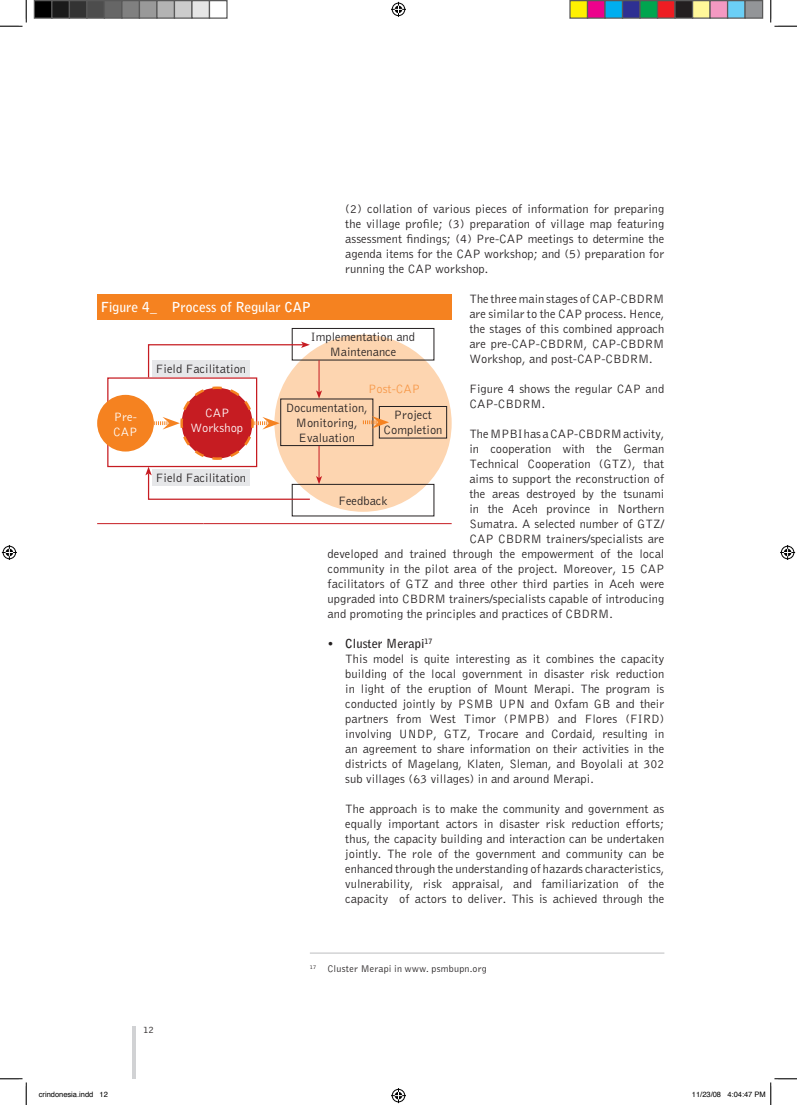
<style>
.page{position:relative;width:797px;height:1105px;background:#fff}
.page>*{position:absolute;margin:0;border:0;box-sizing:border-box;transform-origin:0 0}
.t1{font:700 13.75px "Bell Gothic";letter-spacing:-.005em;color:#fff}
.t2{font:300 12.5px/15px "Bell Gothic";color:#231f20;text-align:justify}
.t3{font:300 12.5px/15px "Bell Gothic";color:#fff}
.t4{font:300 12.5px "Bell Gothic";color:#f79848}
.t5{font:300 10px "Bell Gothic";letter-spacing:.02em;color:#231f20}
.t6{font:7.5px "Helvetica";color:#000}
.s1{font-weight:700}
</style>
<div class="page">
<hr style="left:133px;top:1025px;width:3px;height:54px;background:#d1d2d4">
<hr style="left:310px;top:953px;width:354px;height:1px;background:#bcbdc0">
<div style="left:274px;top:335px;width:177px;height:177px;background:#fdd5b0;border-radius:50%"></div>
<div style="left:292px;top:484px;width:142px;height:32px;border:1px solid #231f20"></div>
<div style="left:292px;top:328px;width:142px;height:32px;border:1px solid #231f20"></div>
<div style="left:107px;top:377px;width:150px;height:90px;border:1px solid #c61c22"></div>
<div style="left:281px;top:399px;width:92px;height:47px;border:1px solid #231f20"></div>
<div style="left:97px;top:294px;width:354px;height:25px;background:#f58220"></div>
<hr style="left:318px;top:446px;width:1px;height:32px;background:#c61c22">
<div style="left:97px;top:395px;width:57px;height:56px;background:#f58220;border-radius:50%"></div>
<div style="left:379px;top:406px;width:67px;height:32px;border:1px solid #231f20"></div>
<svg style="left:147px;top:342px;width:163px;height:37px"></svg>
<svg style="left:145px;top:467px;width:177px;height:33px"></svg>
<svg style="left:154px;top:385px;width:126px;height:76px"></svg>
<svg style="left:363px;top:416px;width:26px;height:13px"></svg>
<hr style="left:318px;top:360px;width:1px;height:32px;background:#c61c22">
<svg style="left:316px;top:390px;width:6px;height:9px"></svg>
<hr style="left:97px;top:523px;width:106px;height:1px;background:#c61c22">
<hr style="left:203px;top:523px;width:248px;height:1px;background:#c61c22">
<svg style="left:0;top:0;width:27px;height:27px"></svg>
<svg style="left:0;top:1078px;width:27px;height:27px"></svg>
<svg style="left:770px;top:0;width:27px;height:27px"></svg>
<svg style="left:391px;top:2px;width:15px;height:15px"></svg>
<svg style="left:391px;top:1088px;width:15px;height:15px"></svg>
<svg style="left:2px;top:545px;width:15px;height:15px"></svg>
<svg style="left:780px;top:545px;width:15px;height:15px"></svg>
<div style="left:34px;top:1px;width:18px;height:17px;background:#000"></div>
<div style="left:34px;top:0;width:18px;height:19px;border:1px solid #595959"></div>
<div style="left:52px;top:1px;width:17px;height:17px;background:#1a1a1a"></div>
<div style="left:51px;top:0;width:19px;height:19px;border:1px solid #595959"></div>
<div style="left:69px;top:1px;width:18px;height:17px;background:#333"></div>
<div style="left:69px;top:0;width:19px;height:19px;border:1px solid #595959"></div>
<div style="left:87px;top:1px;width:17px;height:17px;background:#4d4d4d"></div>
<div style="left:86px;top:0;width:19px;height:19px;border:1px solid #595959"></div>
<div style="left:104px;top:1px;width:18px;height:17px;background:#666"></div>
<div style="left:104px;top:0;width:18px;height:19px;border:1px solid #595959"></div>
<div style="left:122px;top:1px;width:17px;height:17px;background:#808080"></div>
<div style="left:121px;top:0;width:19px;height:19px;border:1px solid #595959"></div>
<div style="left:139px;top:1px;width:18px;height:17px;background:#999"></div>
<div style="left:139px;top:0;width:19px;height:19px;border:1px solid #595959"></div>
<div style="left:157px;top:1px;width:17px;height:17px;background:#b3b3b3"></div>
<div style="left:156px;top:0;width:19px;height:19px;border:1px solid #595959"></div>
<div style="left:174px;top:1px;width:18px;height:17px;background:#ccc"></div>
<div style="left:174px;top:0;width:18px;height:19px;border:1px solid #595959"></div>
<div style="left:192px;top:1px;width:17px;height:17px;background:#e5e5e5"></div>
<div style="left:191px;top:0;width:19px;height:19px;border:1px solid #595959"></div>
<div style="left:209px;top:0;width:19px;height:19px;border:1px solid #595959"></div>
<div style="left:570px;top:1px;width:17px;height:17px;background:#fff101"></div>
<div style="left:569px;top:0;width:19px;height:19px;border:1px solid #595959"></div>
<div style="left:587px;top:1px;width:18px;height:17px;background:#ed028c"></div>
<div style="left:587px;top:0;width:18px;height:19px;border:1px solid #595959"></div>
<div style="left:605px;top:1px;width:17px;height:17px;background:#00aeef"></div>
<div style="left:604px;top:0;width:19px;height:19px;border:1px solid #595959"></div>
<div style="left:622px;top:1px;width:18px;height:17px;background:#2e3092"></div>
<div style="left:622px;top:0;width:18px;height:19px;border:1px solid #595959"></div>
<div style="left:640px;top:1px;width:17px;height:17px;background:#00a54f"></div>
<div style="left:639px;top:0;width:19px;height:19px;border:1px solid #595959"></div>
<div style="left:657px;top:1px;width:18px;height:17px;background:#ee1d23"></div>
<div style="left:657px;top:0;width:18px;height:19px;border:1px solid #595959"></div>
<div style="left:675px;top:1px;width:17px;height:17px;background:#231f20"></div>
<div style="left:674px;top:0;width:19px;height:19px;border:1px solid #595959"></div>
<div style="left:692px;top:1px;width:18px;height:17px;background:#fff79a"></div>
<div style="left:692px;top:0;width:18px;height:19px;border:1px solid #595959"></div>
<div style="left:710px;top:1px;width:17px;height:17px;background:#f499c2"></div>
<div style="left:709px;top:0;width:19px;height:19px;border:1px solid #595959"></div>
<div style="left:727px;top:1px;width:18px;height:17px;background:#6bcff6"></div>
<div style="left:727px;top:0;width:18px;height:19px;border:1px solid #595959"></div>
<div style="left:745px;top:1px;width:17px;height:17px;background:#939598"></div>
<div style="left:744px;top:0;width:19px;height:19px;border:1px solid #595959"></div>
<svg style="left:770px;top:1078px;width:27px;height:27px"></svg>
<p class="t2" style="left:345px;top:201px;width:320px">(2) collation of various pieces of information for preparing the village profile; (3) preparation of village map featuring assessment findings; (4) Pre-CAP meetings to determine the agenda items for the CAP workshop; and (5) preparation for running the CAP workshop.</p>
<p class="t2" style="left:469px;top:291px;width:196px">The three main stages of CAP-CBDRM are similar to the CAP process. Hence, the stages of this combined approach are pre-CAP-CBDRM, CAP-CBDRM Workshop, and post-CAP-CBDRM.</p>
<p class="t2" style="left:469px;top:381px;width:196px">Figure 4 shows the regular CAP and<br>CAP-CBDRM.</p>
<p class="t2" style="left:469px;top:426px;width:196px">The MPBI has a CAP-CBDRM activity,</p>
<p class="t2" style="left:469px;top:441px;width:196px">in cooperation with the German</p>
<p class="t2" style="left:469px;top:456px;width:196px">Technical Cooperation (GTZ), that</p>
<p class="t2" style="left:469px;top:471px;width:196px">aims to support the reconstruction of</p>
<p class="t2" style="left:469px;top:486px;width:196px">the areas destroyed by the tsunami</p>
<p class="t2" style="left:469px;top:501px;width:196px">in the Aceh province in Northern</p>
<p class="t2" style="left:469px;top:516px;width:196px">Sumatra. A selected number of GTZ/</p>
<p class="t2" style="left:469px;top:531px;width:196px">CAP CBDRM trainers/specialists are</p>
<p class="t2" style="left:327px;top:546px;width:338px">developed and trained through the empowerment of the local</p>
<p class="t2" style="left:327px;top:561px;width:338px">community in the pilot area of the project. Moreover, 15 CAP</p>
<p class="t2" style="left:327px;top:576px;width:338px">facilitators of GTZ and three other third parties in Aceh were</p>
<p class="t2" style="left:327px;top:591px;width:338px">upgraded into CBDRM trainers/specialists capable of introducing</p>
<p class="t2" style="left:327px;top:606px;width:287px">and promoting the principles and practices of CBDRM.</p>
<p class="t2" style="left:345px;top:636px;width:320px;text-align:left;text-indent:-18px"><span class="s1">• Cluster Merapi</span><sup>17<br></sup>This model is quite interesting as it combines the capacity building of the local government in disaster risk reduction in light of the eruption of Mount Merapi. The program is conducted jointly by PSMB UPN and Oxfam GB and their partners from West Timor (PMPB) and Flores (FIRD) involving UNDP, GTZ, Trocare and Cordaid, resulting in an agreement to share information on their activities in the districts of Magelang, Klaten, Sleman, and Boyolali at 302 sub villages (63 villages) in and around Merapi.</p>
<p class="t2" style="left:345px;top:801px;width:320px">The approach is to make the community and government as equally important actors in disaster risk reduction efforts; thus, the capacity building and interaction can be undertaken jointly. The role of the government and community can be enhanced through the understanding of hazards characteristics, vulnerability, risk appraisal, and familiarization of the capacity of actors to deliver. This is achieved through the</p>
<p class="t1" style="left:101px;top:299px;width:212px">Figure 4_ Process of Regular CAP</p>
<p class="t2" style="left:311px;top:330px;width:106px;text-align:center">Implementation and<br>Maintenance</p>
<p class="t2" style="left:156px;top:361px;width:92px">Field Facilitation</p>
<p class="t4" style="left:368px;top:382px;width:54px">Post-CAP</p>
<p class="t2" style="left:286px;top:401px;width:83px;text-align:center">Documentation,<br>Monitoring,<br>Evaluation</p>
<p class="t3" style="left:113px;top:409px;width:26px">Pre-<br>CAP</p>
<p class="t3" style="left:190px;top:406px;width:54px;text-align:center">CAP<br>Workshop</p>
<p class="t2" style="left:156px;top:470px;width:92px">Field Facilitation</p>
<p class="t2" style="left:383px;top:408px;width:61px;text-align:center">Project<br>Completion</p>
<p class="t2" style="left:338px;top:493px;width:51px">Feedback</p>
<p class="t5" style="left:143px;top:1024px;width:12px">12</p>
<p class="t5" style="left:310px;top:964px;width:179px"><sup>17</sup> Cluster Merapi in www. psmbupn.org</p>
<p class="t6" style="left:39px;top:1090px;width:71px">crindonesia.indd 12</p>
<p class="t6" style="left:692px;top:1090px;width:75px">11/23/08 4:04:47 PM</p>
</div>
